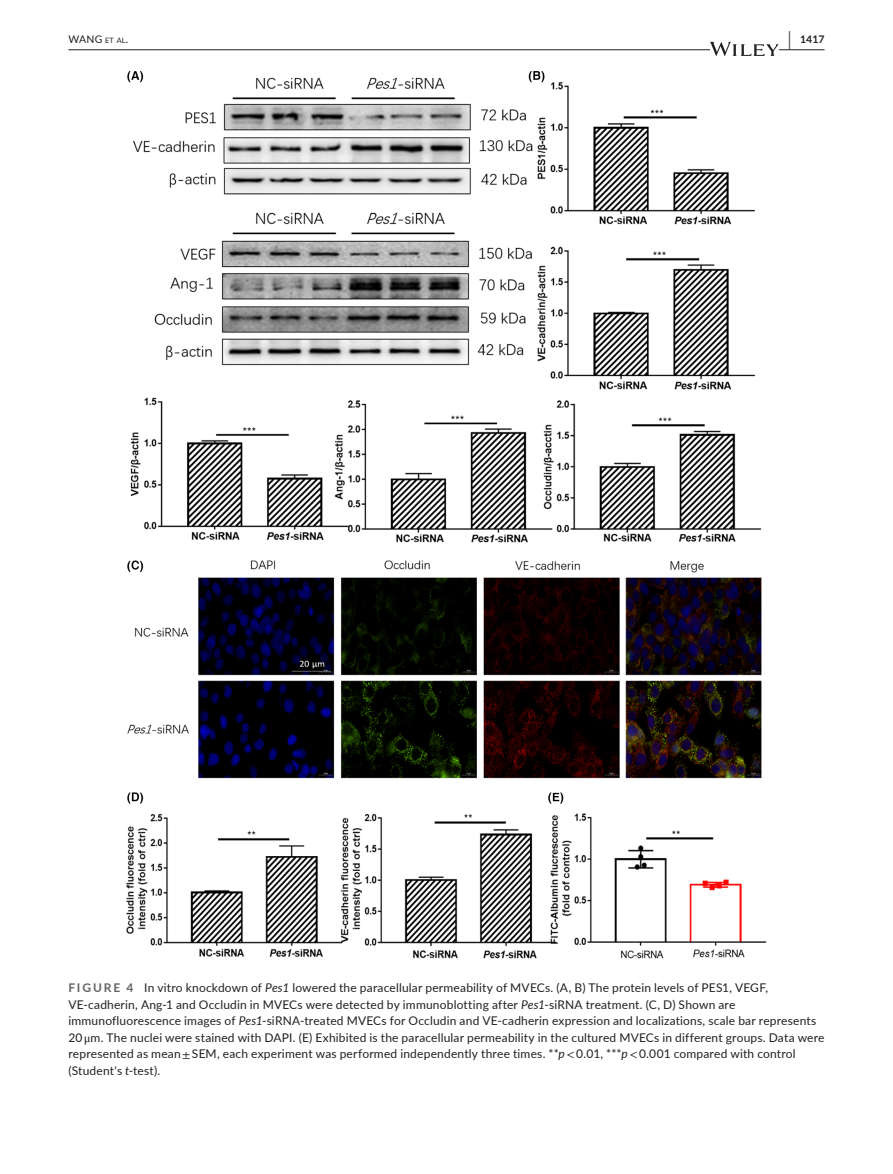
<style>
.page{position:relative;width:893px;height:1174px;background:#fff}
.page>*{position:absolute;margin:0;border:0;box-sizing:border-box;transform-origin:0 0}
.t1{font:12px/16.5px "Lato";letter-spacing:.015em;color:#231f20}
.t2{font:10.5px "Lato";color:#231f20}
.t3{font:700 10.5px "Lato";color:#231f20}
.s1{font-size:7.35px}
.s2{font-size:19.5px}
.s3{font-weight:700;color:#636366}
.s4{font-style:italic}
.s5{font-family:"STIX"}
</style>
<div class="page">
<hr style="left:68px;top:49px;width:756px;height:1px;background:#231f20">
<svg style="left:710px;top:42px;width:69px;height:14px"></svg>
<img style="left:126px;top:71px;width:641px;height:888px">
<p class="t2" style="left:68px;top:31px;width:61px">WANG <span class="s1">et al</span>.</p>
<p class="t3" style="left:789px;top:31px;width:37px"><span class="s2">|</span> 1417</p>
<p class="t1" style="left:68px;top:979px;width:758px"><span class="s3">FIGURE 4</span> In vitro knockdown of <span class="s4">Pes1</span> lowered the paracellular permeability of MVECs. (A, B) The protein levels of PES1, VEGF, VE-cadherin, Ang-1 and Occludin in MVECs were detected by immunoblotting after <span class="s4">Pes1</span>-siRNA treatment. (C, D) Shown are immunofluorescence images of <span class="s4">Pes1</span>-siRNA-treated MVECs for Occludin and VE-cadherin expression and localizations, scale bar represents 20 <span class="s5">μ</span>m. The nuclei were stained with DAPI. (E) Exhibited is the paracellular permeability in the cultured MVECs in different groups. Data were represented as mean <span class="s5">±</span> SEM, each experiment was performed independently three times. **<span class="s4">p</span><span class="s5">&lt;</span> 0.01, ***<span class="s4">p</span><span class="s5">&lt;</span> 0.001 compared with control (Student's <span class="s4">t</span>-test).</p>
</div>
